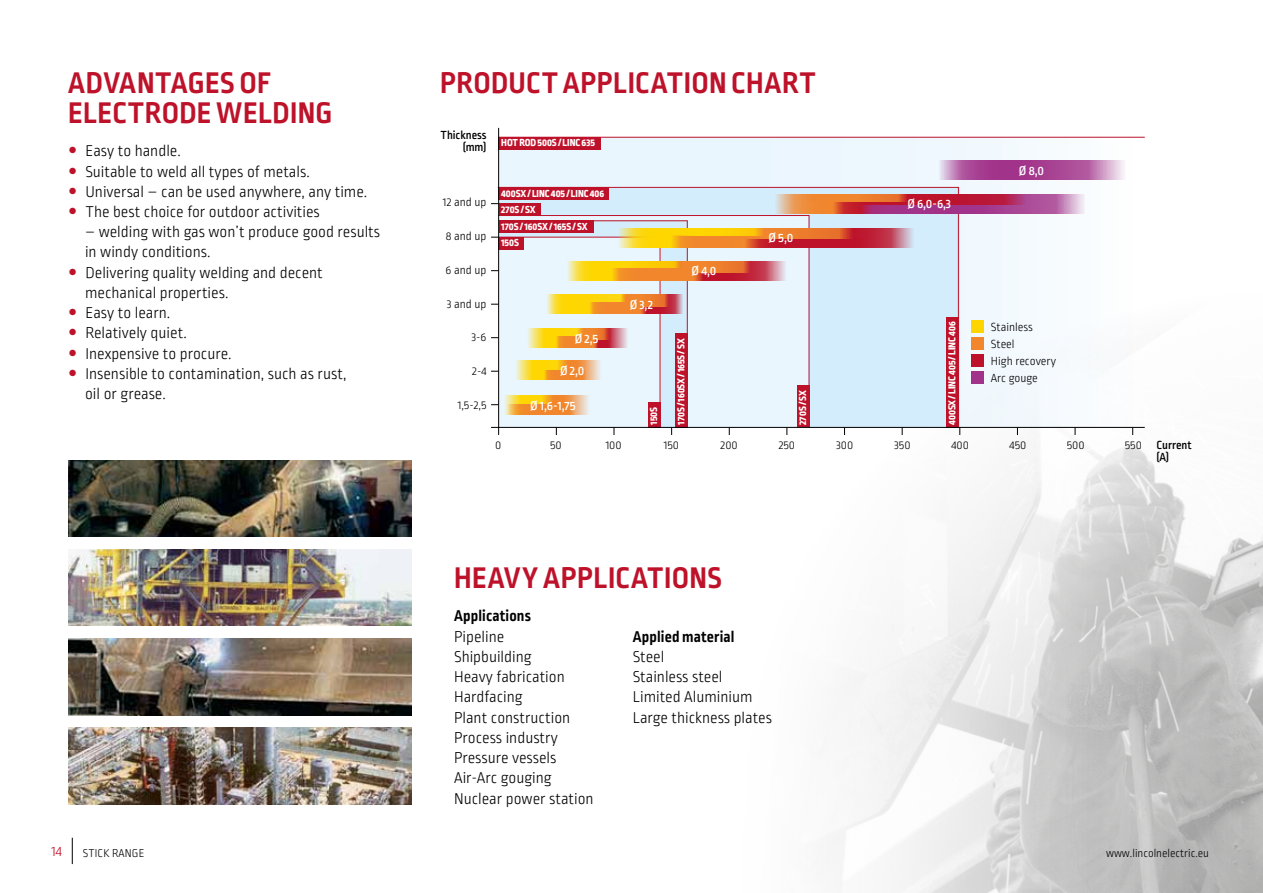
<style>
.page{position:relative;width:1263px;height:893px;background:#fff}
.page>*{position:absolute;margin:0;border:0;box-sizing:border-box;transform-origin:0 0}
.t1{font:700 31.5px/30px "Ropa Sans Pro";letter-spacing:.015em;color:#bd122a}
.t2{font:300 16.5px/20.2px "Ropa Sans Pro";color:#000}
.t3{font:700 16.5px "Ropa Sans Pro";letter-spacing:.01em;color:#000}
.t4{font:300 15px "Ropa Sans Pro";color:#bd122a}
.t5{font:500 13.35px "Ropa Sans Pro";color:#fff}
.t6{font:300 12.45px/16.8px "Ropa Sans Pro";color:#000}
.t7{font:500 12.45px/12.5px "Ropa Sans Pro";color:#000}
.t8{font:300 12px "Ropa Sans Pro";color:#000}
.t9{font:800 10.8px "Ropa Sans Pro";color:#fff}
</style>
<div class="page">
<img style="left:602px;top:136px;width:661px;height:757px">
<div style="left:500px;top:137px;width:633px;height:291px;background:#f2f9fe"></div>
<div style="left:497px;top:187px;width:462px;height:240px;background:#d4edfc"></div>
<svg style="left:499px;top:215px;width:310px;height:212px"></svg>
<hr style="left:498px;top:137px;width:647px;height:1px;background:#bd122a">
<svg style="left:939px;top:161px;width:183px;height:19px;background:#b45ea3"></svg>
<svg style="left:1002px;top:194px;width:82px;height:19px"></svg>
<svg style="left:774px;top:194px;width:58px;height:19px"></svg>
<svg style="left:832px;top:202px;width:28px;height:11px"></svg>
<svg style="left:860px;top:205px;width:142px;height:8px"></svg>
<svg style="left:858px;top:194px;width:168px;height:11px"></svg>
<svg style="left:801px;top:194px;width:106px;height:8px"></svg>
<svg style="left:852px;top:228px;width:61px;height:19px"></svg>
<div style="left:670px;top:236px;width:126px;height:11px;background:#f1862c"></div>
<svg style="left:746px;top:239px;width:121px;height:8px"></svg>
<svg style="left:763px;top:228px;width:89px;height:11px"></svg>
<svg style="left:688px;top:228px;width:75px;height:8px"></svg>
<svg style="left:702px;top:261px;width:84px;height:19px"></svg>
<svg style="left:688px;top:272px;width:14px;height:8px"></svg>
<svg style="left:688px;top:261px;width:61px;height:11px"></svg>
<div style="left:972px;top:321px;width:12px;height:12px;background:#ffd500"></div>
<div style="left:972px;top:338px;width:12px;height:12px;background:#f1862d"></div>
<div style="left:972px;top:355px;width:12px;height:12px;background:#bd122a"></div>
<div style="left:972px;top:372px;width:12px;height:12px;background:#a2338a"></div>
<div style="left:499px;top:137px;width:102px;height:12px;background:#bd122a"></div>
<div style="left:499px;top:187px;width:110px;height:12px;background:#bd122a"></div>
<div style="left:946px;top:317px;width:12px;height:110px;background:#bd122a"></div>
<div style="left:499px;top:203px;width:41px;height:13px;background:#bd122a"></div>
<div style="left:797px;top:386px;width:12px;height:41px;background:#bd122a"></div>
<hr style="left:498px;top:128px;width:1px;height:307px;background:#000">
<hr style="left:491px;top:427px;width:654px;height:1px;background:#000">
<svg style="left:491px;top:220px;width:197px;height:215px"></svg>
<img style="left:68px;top:460px;width:344px;height:76px">
<img style="left:68px;top:639px;width:344px;height:76px">
<img style="left:68px;top:728px;width:344px;height:76px">
<img style="left:68px;top:549px;width:344px;height:77px">
<svg style="left:72px;top:838px;width:1px;height:26px"></svg>
<h1 class="t1" style="left:68px;top:70px;width:266px">ADVANTAGES OF<br>ELECTRODE WELDING</h1>
<p class="t2" style="left:85px;top:142px;width:283px">Easy to handle.<br>Suitable to weld all types of metals.<br>Universal – can be used anywhere, any time.<br>The best choice for outdoor activities</p>
<p class="t2" style="left:85px;top:223px;width:297px">– welding with gas won’t produce good results in windy conditions.<br>Delivering quality welding and decent mechanical properties.<br>Easy to learn.<br>Relatively quiet.<br>Inexpensive to procure.<br>Insensible to contamination, such as rust,<br>oil or grease.</p>
<h1 class="t1" style="left:440px;top:70px;width:377px">PRODUCT APPLICATION CHART</h1>
<p class="t7" style="left:440px;top:129px;width:47px;text-align:right">Thickness (mm)</p>
<p class="t6" style="left:443px;top:195px;width:45px">12 and up</p>
<p class="t6" style="left:446px;top:228px;width:42px">8 and up</p>
<p class="t6" style="left:446px;top:262px;width:42px">6 and up</p>
<p class="t6" style="left:447px;top:296px;width:41px">3 and up</p>
<p class="t6" style="left:471px;top:330px;width:17px">3-6</p>
<p class="t6" style="left:472px;top:364px;width:16px">2-4</p>
<p class="t6" style="left:458px;top:397px;width:30px">1,5-2,5</p>
<p class="t9" style="left:501px;top:137px;width:95px">HOT ROD 500S / LINC 635</p>
<p class="t9" style="left:501px;top:187px;width:105px">400SX / LINC 405 / LINC 406</p>
<p class="t9" style="left:501px;top:203px;width:36px">270S / SX</p>
<p class="t9" style="left:501px;top:220px;width:88px">170S / 160SX / 165S / SX</p>
<p class="t9" style="left:501px;top:237px;width:19px">150S</p>
<p class="t5" style="left:575px;top:331px;width:25px">Ø 2,5</p>
<p class="t5" style="left:560px;top:363px;width:26px">Ø 2,0</p>
<p class="t5" style="left:530px;top:398px;width:47px">Ø 1,6-1,75</p>
<p class="t5" style="left:630px;top:297px;width:25px">Ø 3,2</p>
<p class="t9" style="left:647px;top:425px;width:19px;rotate:-90deg">150S</p>
<p class="t5" style="left:692px;top:263px;width:26px">Ø 4,0</p>
<p class="t9" style="left:675px;top:425px;width:88px;rotate:-90deg">170S / 160SX / 165S / SX</p>
<p class="t5" style="left:768px;top:231px;width:26px">Ø 5,0</p>
<p class="t9" style="left:796px;top:425px;width:36px;rotate:-90deg">270S / SX</p>
<p class="t5" style="left:907px;top:197px;width:45px">Ø 6,0-6,3</p>
<p class="t5" style="left:1019px;top:163px;width:27px">Ø 8,0</p>
<p class="t9" style="left:946px;top:425px;width:105px;rotate:-90deg">400SX / LINC 405 / LINC 406</p>
<p class="t6" style="left:991px;top:320px;width:67px">Stainless<br>Steel<br>High recovery<br>Arc gouge</p>
<p class="t6" style="left:495px;top:437px;width:8px">0</p>
<p class="t6" style="left:550px;top:437px;width:13px">50</p>
<p class="t6" style="left:606px;top:437px;width:18px">100</p>
<p class="t6" style="left:664px;top:437px;width:17px">150</p>
<p class="t6" style="left:720px;top:437px;width:19px">200</p>
<p class="t6" style="left:779px;top:437px;width:18px">250</p>
<p class="t6" style="left:836px;top:437px;width:19px">300</p>
<p class="t6" style="left:894px;top:437px;width:18px">350</p>
<p class="t6" style="left:951px;top:437px;width:19px">400</p>
<p class="t6" style="left:1009px;top:437px;width:19px">450</p>
<p class="t6" style="left:1067px;top:437px;width:19px">500</p>
<p class="t6" style="left:1125px;top:437px;width:19px">550</p>
<p class="t7" style="left:1156px;top:439px;width:37px">Current (A)</p>
<h1 class="t1" style="left:454px;top:565px;width:269px">HEAVY APPLICATIONS</h1>
<p class="t3" style="left:454px;top:607px;width:78px">Applications</p>
<p class="t2" style="left:454px;top:627px;width:141px">Pipeline<br>Shipbuilding<br>Heavy fabrication<br>Hardfacing<br>Plant construction<br>Process industry<br>Pressure vessels<br>Air-Arc gouging<br>Nuclear power station</p>
<p class="t3" style="left:633px;top:627px;width:103px">Applied material</p>
<p class="t2" style="left:633px;top:647px;width:141px">Steel<br>Stainless steel<br>Limited Aluminium<br>Large thickness plates</p>
<p class="t4" style="left:52px;top:843px;width:12px">14</p>
<p class="t8" style="left:83px;top:847px;width:63px">STICK RANGE</p>
<p class="t8" style="left:1106px;top:847px;width:104px">www.lincolnelectric.eu</p>
</div>
